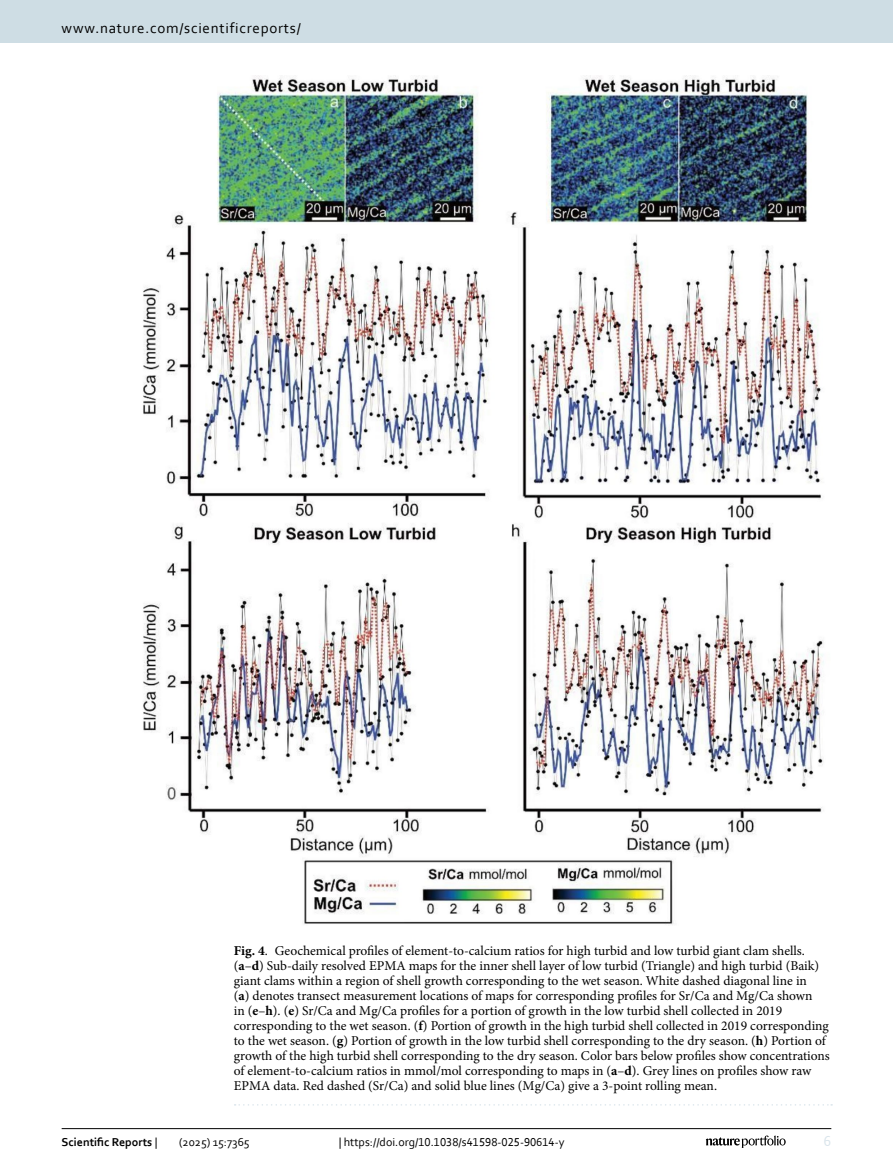
<style>
.page{position:relative;width:893px;height:1174px;background:#fff}
.page>*{position:absolute;margin:0;border:0;box-sizing:border-box;transform-origin:0 0}
.t1{font:15px "Corbel";letter-spacing:.05em;color:#000}
.t2{font:15px "Corbel";color:#d9e4eb}
.Figure_Caption{font:13.5px/15px "Minion Pro";color:#000}
.t3{font:12px "Corbel";color:#000}
.t4{font:700 12px "Corbel";color:#000}
.s1{font-weight:700}
.s2{font-weight:400}
</style>
<div class="page">
<img style="left:143px;top:76px;width:681px;height:849px">
<svg style="left:235px;top:1104px;width:597px;height:1px"></svg>
<hr style="left:62px;top:1128px;width:769px;height:1px;background:#000">
<svg style="left:706px;top:1135px;width:80px;height:12px"></svg>
<div style="left:0;top:0;width:893px;height:43px;background:#cedde4"></div>
<p class="t1" style="left:62px;top:18px;width:241px">www.nature.com/scientificreports/</p>
<p class="Figure_Caption" style="left:234px;top:942px;width:597px"><span class="s1">Fig. 4</span>. Geochemical profiles of element-to-calcium ratios for high turbid and low turbid giant clam shells. (<span class="s1">a</span>–<span class="s1">d</span>) Sub-daily resolved EPMA maps for the inner shell layer of low turbid (Triangle) and high turbid (Baik) giant clams within a region of shell growth corresponding to the wet season. White dashed diagonal line in<br>(<span class="s1">a</span>) denotes transect measurement locations of maps for corresponding profiles for Sr/Ca and Mg/Ca shown<br>in (<span class="s1">e</span>–<span class="s1">h</span>). (<span class="s1">e</span>) Sr/Ca and Mg/Ca profiles for a portion of growth in the low turbid shell collected in 2019 corresponding to the wet season. (<span class="s1">f</span>) Portion of growth in the high turbid shell collected in 2019 corresponding to the wet season. (<span class="s1">g</span>) Portion of growth in the low turbid shell corresponding to the dry season. (<span class="s1">h</span>) Portion of growth of the high turbid shell corresponding to the dry season. Color bars below profiles show concentrations of element-to-calcium ratios in mmol/mol corresponding to maps in (<span class="s1">a</span>–<span class="s1">d</span>). Grey lines on profiles show raw EPMA data. Red dashed (Sr/Ca) and solid blue lines (Mg/Ca) give a 3-point rolling mean.</p>
<p class="t4" style="left:62px;top:1134px;width:97px">Scientific Reports <span class="s2">|</span></p>
<p class="t3" style="left:179px;top:1134px;width:72px">(2025) 15:7365</p>
<p class="t3" style="left:339px;top:1134px;width:227px">| https://doi.org/10.1038/s41598-025-90614-y</p>
<p class="t2" style="left:824px;top:1132px;width:9px">6</p>
</div>
